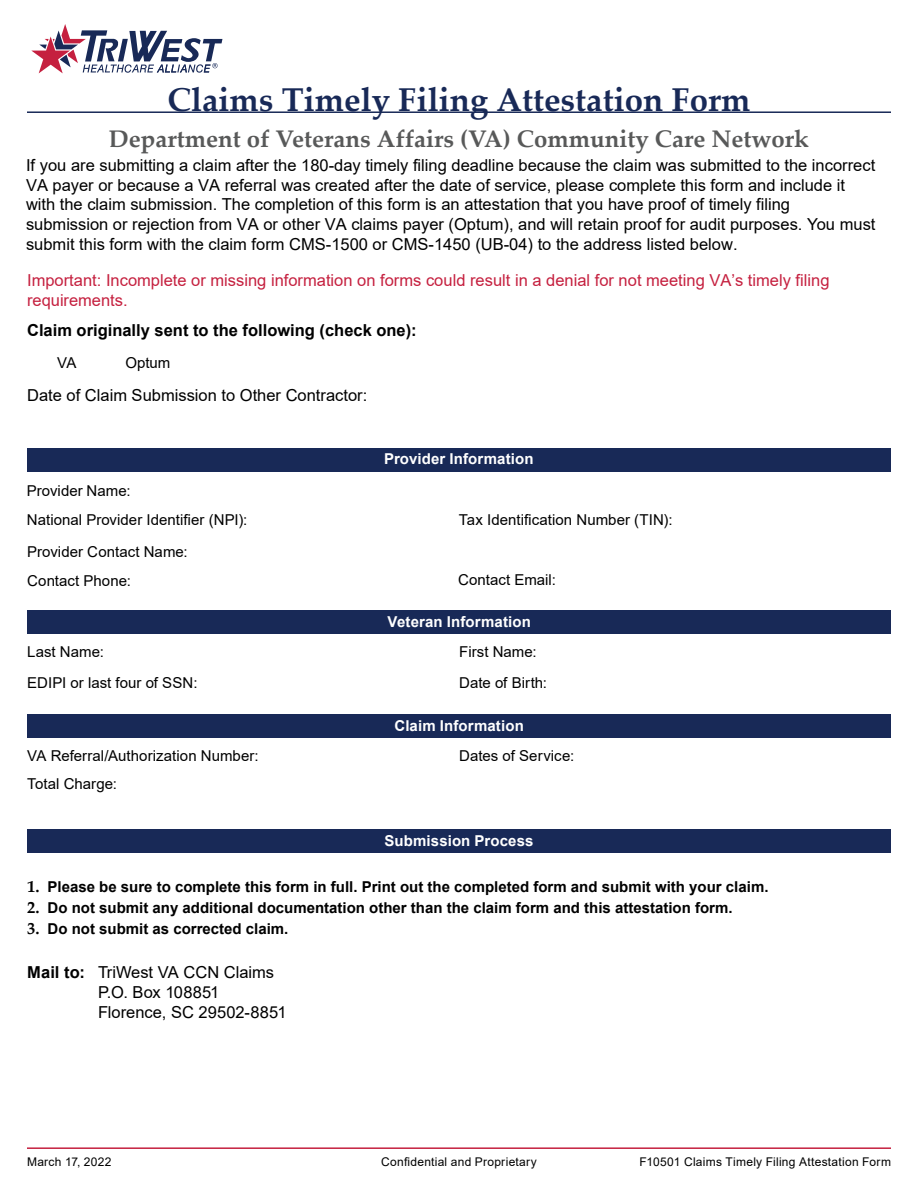
<style>
.page{position:relative;width:918px;height:1188px;background:#fff}
.page>*{position:absolute;margin:0;border:0;box-sizing:border-box;transform-origin:0 0}
.t1{font:700 33px "Palatino Linotype";color:#182957}
.t2{font:700 24px "Palatino Linotype";color:#585959}
.t3{font:16.5px/19.8px "Arial";color:#000}
.t4{font:16.5px/19.8px "Arial";color:#c5203f}
.t5{font:700 16.5px "Arial";color:#000}
.t6{font:15px/32.4px "Arial";letter-spacing:.005em;color:#000}
.t7{font:700 15px "Arial";color:#000}
.t8{font:700 15px "Arial";letter-spacing:.01em;color:#fff}
.t9{font:12px "Arial";letter-spacing:.02em;color:#000}
.s1{font-style:inherit}
.s2{font-family:"Palatino Linotype";font-size:16.5px}
.s3{font-weight:700}
</style>
<div class="page">
<svg style="left:31px;top:24px;width:191px;height:49px"></svg>
<div style="left:27px;top:611px;width:864px;height:23px;background:#182957"></div>
<div style="left:27px;top:714px;width:864px;height:23px;background:#182957"></div>
<div style="left:27px;top:448px;width:864px;height:23px;background:#182957"></div>
<hr style="left:27px;top:111px;width:864px;height:2px;background:#182957">
<div style="left:27px;top:830px;width:864px;height:23px;background:#182957"></div>
<hr style="left:27px;top:1147px;width:864px;height:2px;background:#c5203f">
<p class="t1" style="left:167px;top:77px;width:585px">Claims Timely Filing Attestation Form</p>
<p class="t2" style="left:109px;top:122px;width:701px">Department of Veterans Affairs (VA) Community Care Network</p>
<p class="t3" style="left:26px;top:155px;width:851px">If you are submitting a claim after the 180-day timely filing deadline because the claim was submitted to the incorrect VA payer or because a VA referral was created after the date of service, please complete this form and include it with the claim submission. The completion of this form is an attestation that you have proof of timely filing submission or rejection from VA or other VA claims payer (Optum), and will retain proof for audit purposes. You must submit this form with the claim form CMS-1500 or CMS-1450 (UB-04) to the address listed below.</p>
<p class="t4" style="left:27px;top:270px;width:804px">Important: Incomplete or missing information o<span class="s1">n</span> forms could result in a denial for not meeting VA’s timely filing requirements.</p>
<p class="t5" style="left:27px;top:319px;width:391px">Claim originally sent to the following (check one):</p>
<p class="t6" style="left:57px;top:347px;width:21px">VA</p>
<p class="t6" style="left:126px;top:347px;width:46px">Optum</p>
<p class="t3" style="left:27px;top:385px;width:342px">Date of Claim Submission to Other Contractor:</p>
<h3 class="t8" style="left:384px;top:449px;width:151px">Provider Information</h3>
<p class="t6" style="left:27px;top:475px;width:105px">Provider Name:</p>
<p class="t6" style="left:27px;top:503px;width:222px">National Provider Identifier (NPI):<br>Provider Contact Name:</p>
<p class="t6" style="left:459px;top:503px;width:215px">Tax Identification Number (TIN):</p>
<p class="t6" style="left:458px;top:563px;width:99px">Contact Email:</p>
<h3 class="t8" style="left:388px;top:611px;width:145px">Veteran Information</h3>
<p class="t6" style="left:27px;top:637px;width:172px;line-height:30.3px">Last Name:<br>EDIPI or last four of SSN:</p>
<p class="t6" style="left:27px;top:565px;width:105px">Contact Phone:</p>
<p class="t6" style="left:459px;top:636px;width:79px">First Name:</p>
<p class="t6" style="left:459px;top:666px;width:89px">Date of Birth:</p>
<h3 class="t8" style="left:395px;top:715px;width:131px">Claim Information</h3>
<p class="t6" style="left:27px;top:741px;width:233px;line-height:28.7px">VA Referral/Authorization Number:<br>Total Charge:</p>
<p class="t6" style="left:459px;top:739px;width:116px">Dates of Service:</p>
<h3 class="t8" style="left:384px;top:830px;width:151px">Submission Process</h3>
<p class="t7" style="left:27px;top:876px;width:743px"><span class="s2">1.</span> Please be sure to complete this form in full. Print out the completed form and submit with your claim.</p>
<p class="t7" style="left:27px;top:897px;width:707px"><span class="s2">2.</span> Do not submit any additional documentation other than the claim form and this attestation form.</p>
<p class="t7" style="left:27px;top:918px;width:263px"><span class="s2">3.</span> Do not submit as corrected claim.</p>
<p class="t3" style="left:98px;top:963px;width:190px;text-indent:-71px"><span class="s3">Mail to:</span> TriWest VA CCN Claims<br>P.O. Box 108851<br>Florence, SC 29502-8851</p>
<p class="t9" style="left:27px;top:1153px;width:86px">March 17, 2022</p>
<p class="t9" style="left:381px;top:1153px;width:157px">Confidential and Proprietary</p>
<p class="t9" style="left:640px;top:1153px;width:253px">F10501 Claims Timely Filing Attestation Form</p>
</div>
